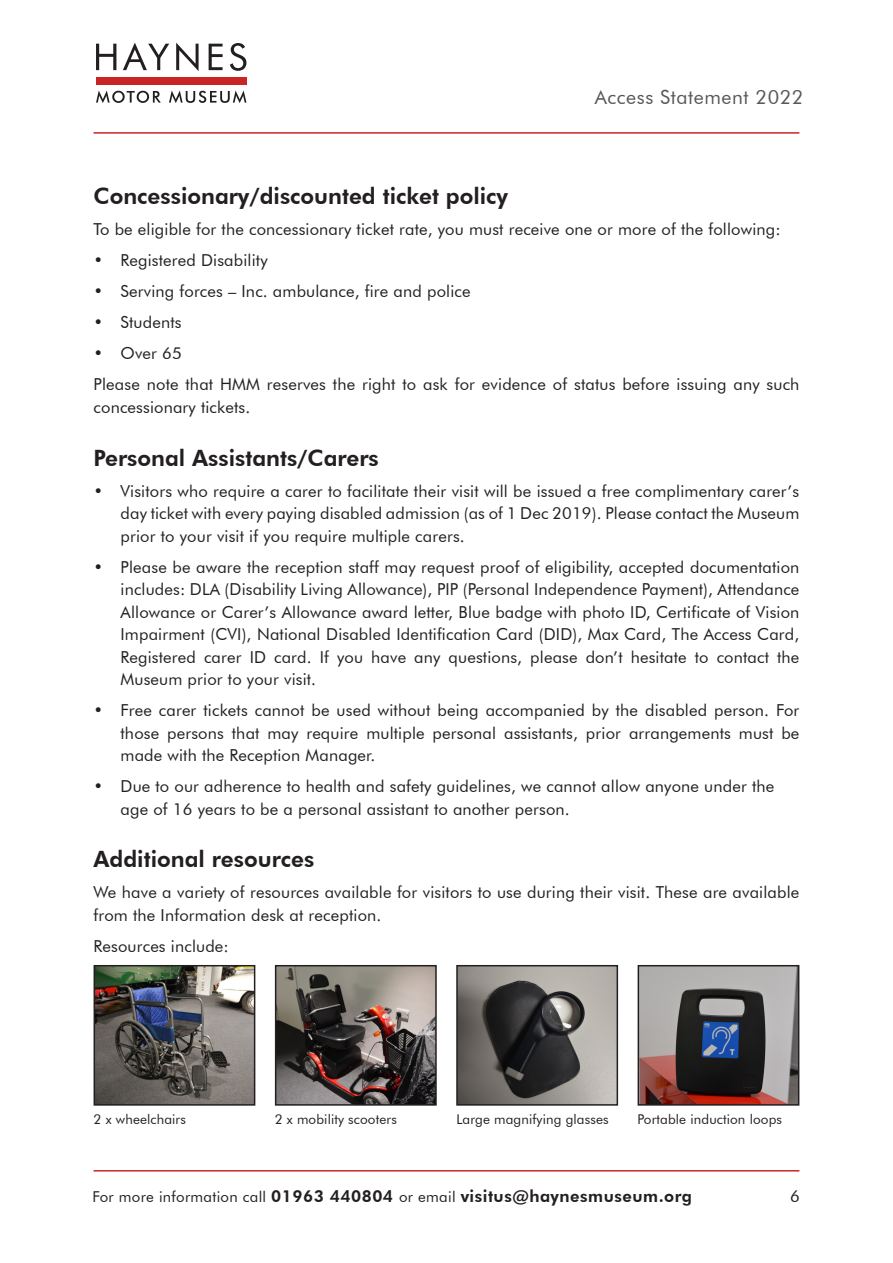
<style>
.page{position:relative;width:893px;height:1263px;background:#fff}
.page>*{position:absolute;margin:0;border:0;box-sizing:border-box;transform-origin:0 0}
.t1{font:800 22.5px "Futura BT";color:#231f20}
.t2{font:19.5px "Futura BT";letter-spacing:.03em;color:#57585a}
.t3{font:16.5px/22.5px "Futura BT";letter-spacing:.01em;color:#231f20}
.t4{font:800 16.5px "Futura BT";letter-spacing:.03em;color:#231f20}
.t5{font:13.5px "Futura BT";letter-spacing:.01em;color:#231f20}
.s1{font-weight:400;font-size:15px}
</style>
<div class="page">
<svg style="left:96px;top:90px;width:65px;height:13px"></svg>
<svg style="left:169px;top:90px;width:77px;height:13px"></svg>
<div style="left:96px;top:77px;width:150px;height:8px;background:#c82626"></div>
<svg style="left:96px;top:44px;width:20px;height:26px"></svg>
<svg style="left:123px;top:43px;width:46px;height:27px"></svg>
<svg style="left:176px;top:43px;width:23px;height:28px"></svg>
<svg style="left:209px;top:44px;width:14px;height:26px"></svg>
<svg style="left:230px;top:43px;width:16px;height:28px"></svg>
<hr style="left:94px;top:132px;width:705px;height:2px;background:#c82626">
<hr style="left:94px;top:1170px;width:705px;height:1px;background:#c82626">
<img style="left:459px;top:968px;width:156px;height:135px">
<div style="left:456px;top:965px;width:162px;height:141px;border:2px solid #231f20"></div>
<img style="left:97px;top:968px;width:155px;height:135px">
<div style="left:94px;top:965px;width:161px;height:141px;border:2px solid #231f20"></div>
<img style="left:641px;top:968px;width:155px;height:135px">
<div style="left:638px;top:965px;width:161px;height:141px;border:2px solid #231f20"></div>
<img style="left:278px;top:968px;width:156px;height:135px">
<div style="left:275px;top:965px;width:162px;height:141px;border:2px solid #231f20"></div>
<p class="t2" style="left:595px;top:85px;width:210px">Access Statement 2022</p>
<p class="t1" style="left:94px;top:183px;width:416px">Concessionary/discounted ticket policy</p>
<p class="t3" style="left:94px;top:218px;width:689px">To be eligible for the concessionary ticket rate, you must receive one or more of the following:</p>
<p class="t3" style="left:94px;top:249px;width:176px">• Registered Disability</p>
<p class="t3" style="left:94px;top:280px;width:379px">• Serving forces – Inc. ambulance, fire and police</p>
<p class="t3" style="left:94px;top:311px;width:90px">• Students</p>
<p class="t3" style="left:94px;top:342px;width:90px">• Over 65</p>
<p class="t3" style="left:94px;top:373px;width:707px">Please note that HMM reserves the right to ask for evidence of status before issuing any such concessionary tickets.</p>
<p class="t1" style="left:94px;top:444px;width:287px">Personal Assistants/Carers</p>
<p class="t3" style="left:121px;top:479px;width:680px;text-align:justify;text-indent:-27px">• Visitors who require a carer to facilitate their visit will be issued a free complimentary carer’s day ticket with every paying disabled admission (as of 1 Dec 2019). Please contact the Museum prior to your visit if you require multiple carers.</p>
<p class="t3" style="left:121px;top:555px;width:680px;text-align:justify;text-indent:-27px">• Please be aware the reception staff may request proof of eligibility, accepted documentation includes: DLA (Disability Living Allowance), PIP (Personal Independence Payment), Attendance Allowance or Carer’s Allowance award letter, Blue badge with photo ID, Certificate of Vision Impairment (CVI), National Disabled Identification Card (DID), Max Card, The Access Card, Registered carer ID card. If you have any questions, please don’t hesitate to contact the Museum prior to your visit.</p>
<p class="t3" style="left:121px;top:699px;width:680px;text-align:justify;text-indent:-27px">• Free carer tickets cannot be used without being accompanied by the disabled person. For those persons that may require multiple personal assistants, prior arrangements must be made with the Reception Manager.</p>
<p class="t3" style="left:121px;top:775px;width:655px;text-indent:-27px">• Due to our adherence to health and safety guidelines, we cannot allow anyone under the age of 16 years to be a personal assistant to another person.</p>
<p class="t1" style="left:94px;top:846px;width:222px">Additional resources</p>
<p class="t3" style="left:94px;top:881px;width:707px">We have a variety of resources available for visitors to use during their visit. These are available from the Information desk at reception.</p>
<p class="t3" style="left:94px;top:935px;width:137px">Resources include:</p>
<p class="t5" style="left:94px;top:1111px;width:94px">2 x wheelchairs</p>
<p class="t5" style="left:275px;top:1111px;width:124px">2 x mobility scooters</p>
<p class="t5" style="left:456px;top:1111px;width:154px">Large magnifying glasses</p>
<p class="t5" style="left:638px;top:1111px;width:146px">Portable induction loops</p>
<p class="t4" style="left:92px;top:1186px;width:601px"><span class="s1">For more information call</span> 01963 440804 <span class="s1">or email</span> visitus@haynesmuseum.org</p>
<p class="t3" style="left:790px;top:1185px;width:11px">6</p>
</div>
